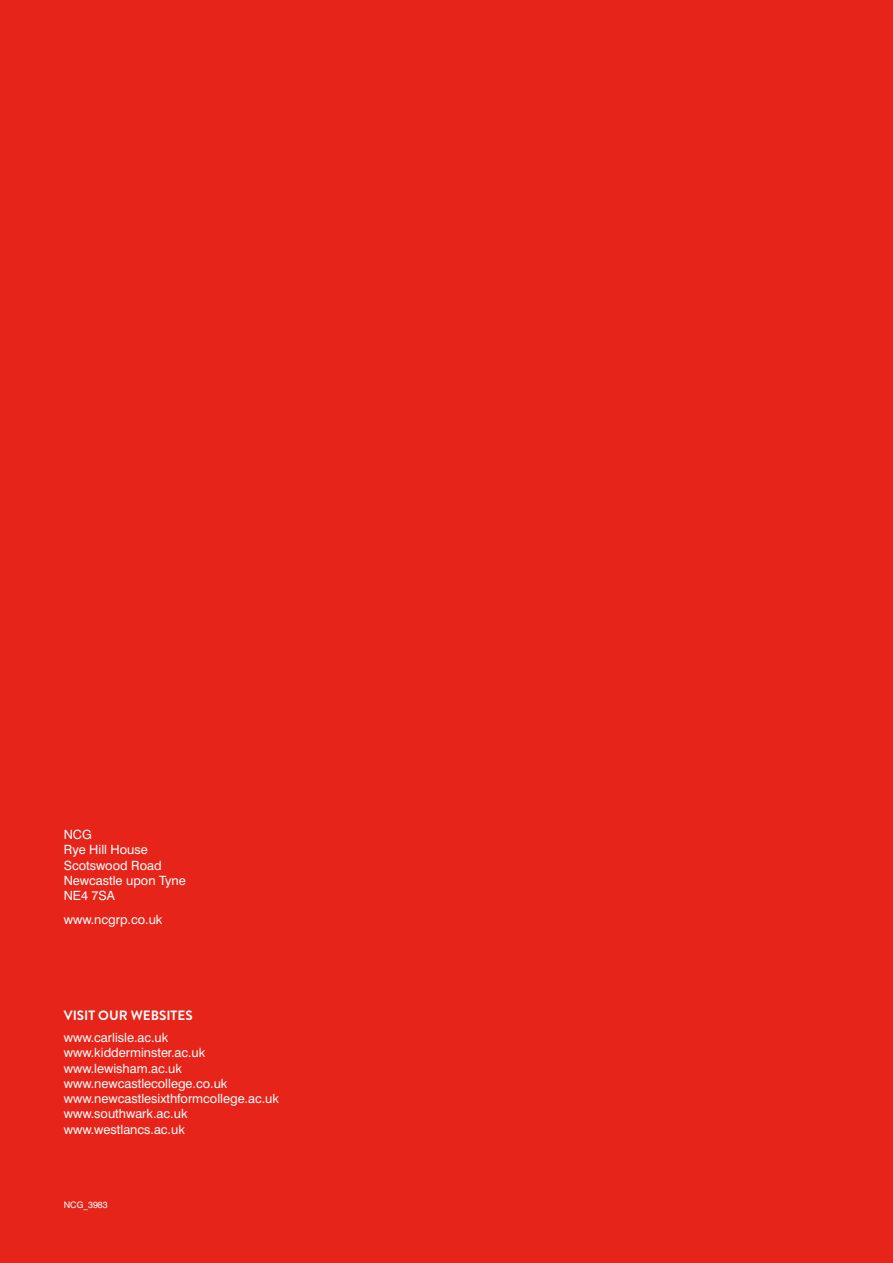
<style>
.page{position:relative;width:893px;height:1263px;background:#e72419}
.page>*{position:absolute;margin:0;border:0;box-sizing:border-box;transform-origin:0 0}
.t1{font:700 13.5px "Brandon Grotesque";color:#fff}
.t2{font:12.75px "Swiss 721 BT";color:#fff}
.t3{font:9px "Swiss 721 BT";color:#fff}
</style>
<div class="page">
<p class="t2" style="left:64px;top:827px;width:30px">NCG</p>
<p class="t2" style="left:64px;top:842px;width:85px">Rye Hill House</p>
<p class="t2" style="left:64px;top:857px;width:99px">Scotswood Road</p>
<p class="t2" style="left:64px;top:872px;width:124px">Newcastle upon Tyne</p>
<p class="t2" style="left:64px;top:888px;width:53px">NE4 7SA</p>
<p class="t2" style="left:64px;top:912px;width:100px">www.ncgrp.co.uk</p>
<p class="t1" style="left:64px;top:1006px;width:130px">VISIT OUR WEBSITES</p>
<p class="t2" style="left:64px;top:1030px;width:106px">www.carlisle.ac.uk</p>
<p class="t2" style="left:64px;top:1045px;width:143px">www.kidderminster.ac.uk</p>
<p class="t2" style="left:64px;top:1060px;width:120px">www.lewisham.ac.uk</p>
<p class="t2" style="left:64px;top:1075px;width:165px">www.newcastlecollege.co.uk</p>
<p class="t2" style="left:64px;top:1091px;width:217px">www.newcastlesixthformcollege.ac.uk</p>
<p class="t2" style="left:64px;top:1106px;width:125px">www.southwark.ac.uk</p>
<p class="t2" style="left:64px;top:1121px;width:123px">www.westlancs.ac.uk</p>
<p class="t3" style="left:64px;top:1199px;width:46px">NCG_3983</p>
</div>
